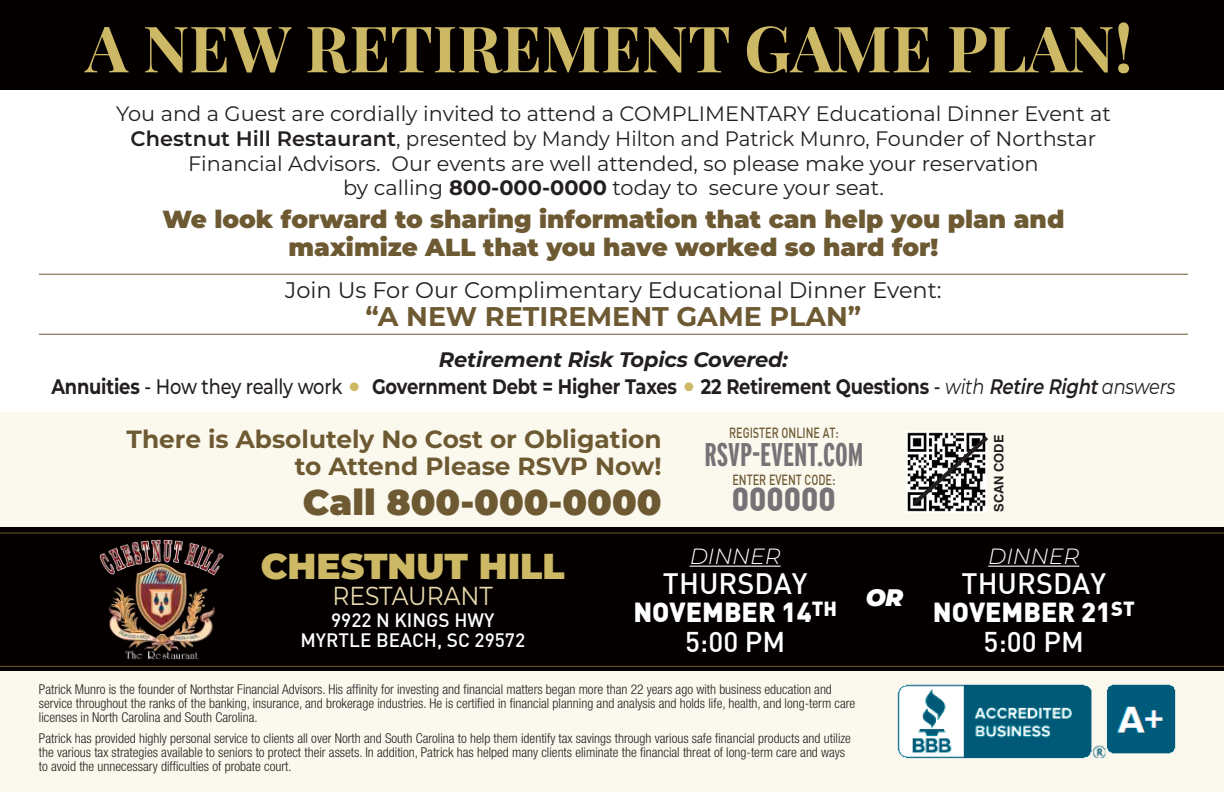
<style>
.page{position:relative;width:1224px;height:792px;background:#fff}
.page>*{position:absolute;margin:0;border:0;box-sizing:border-box;transform-origin:0 0}
.t1{font:700 64px "Playfair Display";color:#cdb865}
.t2{font:900 36px "Montserrat";color:#cdb865}
.t3{font:900 35.8px "Montserrat";color:#6d5a33}
.t4{font:700 extra-condensed 32.8px "Interstate";color:#757376}
.t5{font:900 32.8px "DIN";color:#757376;scale:.95 1}
.t6{font:500 28.8px "DIN";color:#fff}
.t7{font:500 28px "DIN";color:#fff}
.t8{font:700 27px "Montserrat";color:#6d5a33}
.t9{font:900 27px "DIN";color:#fff}
.t10{font:26px "Montserrat";color:#e8daac;scale:.9 1}
.t11{font:900 24.8px/27.6px "Montserrat";color:#6d5a33;text-align:center}
.t12{font:700 24.8px/26.8px "Montserrat";color:#6d5a33;text-align:right}
.t13{font:italic 900 23.8px "Montserrat";color:#fff}
.t14{font:22.4px "Montserrat";color:#241f1f}
.t15{font:italic 300 22px "Montserrat";color:#fff}
.t16{font:700 21px/27.2px "Montserrat";letter-spacing:-.01em;color:#241f1f;text-align:center;scale:.85 1}
.t17{font:20.8px/24.6px "Montserrat";color:#241f1f;text-align:center}
.t18{font:500 19px/20px "DIN";color:#fff;text-align:center}
.t19{font:500 14.4px "DIN";color:#6d5a33;scale:.75 1}
.t20{font:300 condensed 13.6px/14px "Helvetica Neue LT Std";color:#241f1f}
.t21{font:700 13px "Helvetica LT Std";color:#241f1f}
.s1{font-weight:600}
.s2{font-weight:700}
.s3{font-style:italic}
.s4{font-weight:500}
.s5{font-weight:500;font-size:48px;color:#cdb865}
.s6{font-weight:400;font-style:italic}
.s7{font-weight:600;font-style:italic}
</style>
<div class="page">
<div style="left:0;top:412px;width:1224px;height:380px;background:#fbf8ee"></div>
<div style="left:0;top:528px;width:1224px;height:143px;background:#040000"></div>
<div style="left:0;top:0;width:1224px;height:90px;background:#040000"></div>
<hr style="left:0;top:533px;width:1224px;height:1px;background:#6d5a33">
<hr style="left:0;top:666px;width:1224px;height:1px;background:#6d5a33">
<hr style="left:39px;top:334px;width:1149px;height:1px;background:#6d5a33">
<hr style="left:39px;top:274px;width:1149px;height:1px;background:#6d5a33">
<hr style="left:690px;top:566px;width:91px;height:1px;background:#fff">
<hr style="left:988px;top:566px;width:91px;height:1px;background:#fff">
<img style="left:897px;top:684px;width:279px;height:75px">
<img style="left:93px;top:539px;width:137px;height:128px">
<img style="left:906px;top:432px;width:81px;height:81px">
<svg style="left:909px;top:432px;width:79px;height:77px"></svg>
<h1 class="t1" style="left:85px;top:-2px;width:1049px">A NEW RETIREMENT GAME PLAN!</h1>
<p class="t17" style="left:116px;top:101px;width:996px">You and a Guest are cordially invited to attend a COMPLIMENTARY Educational Dinner Event at <span class="s1">Chestnut Hill Restaurant</span>, presented by Mandy Hilton and Patrick Munro, Founder of Northstar Financial Advisors. Our events are well attended, so please make your reservation<br>by calling <span class="s2">800-000-0000</span> today to secure your seat.</p>
<h3 class="t11" style="left:162px;top:204px;width:904px">We look forward to sharing information that can help you plan and maximize ALL that you have worked so hard for!</h3>
<h3 class="t14" style="left:285px;top:274px;width:658px">Join Us For Our Complimentary Educational Dinner Event:</h3>
<h3 class="t8" style="left:365px;top:297px;width:497px">“A NEW RETIREMENT GAME PLAN”</h3>
<h3 class="t16" style="left:51px;top:345px;width:1324px"><span class="s3">Retirement Risk Topics Covered:<br></span>Annuities <span class="s4">- How they really work</span> <span class="s5">•</span> Government Debt = Higher Taxes <span class="s5">•</span> 22 Retirement Questions <span class="s4">-</span> <span class="s6">with</span> <span class="s7">Retire Right</span><span class="s6">answers</span></h3>
<h3 class="t12" style="left:127px;top:425px;width:536px">There is Absolutely No Cost or Obligation to Attend Please RSVP Now!</h3>
<h3 class="t3" style="left:303px;top:475px;width:360px">Call 800-000-0000</h3>
<p class="t19" style="left:729px;top:423px;width:148px">REGISTER ONLINE AT:</p>
<h3 class="t4" style="left:704px;top:436px;width:160px">RSVP-EVENT.COM</h3>
<p class="t21" style="left:991px;top:512px;width:78px;rotate:-90deg">SCAN CODE</p>
<p class="t19" style="left:732px;top:470px;width:139px">ENTER EVENT CODE:</p>
<h3 class="t5" style="left:732px;top:477px;width:111px">000000</h3>
<h2 class="t2" style="left:261px;top:539px;width:305px">CHESTNUT HILL</h2>
<h3 class="t10" style="left:333px;top:578px;width:180px">RESTAURANT</h3>
<h3 class="t18" style="left:300px;top:610px;width:226px">9922 N KINGS HWY<br>MYRTLE BEACH, SC 29572</h3>
<h3 class="t15" style="left:690px;top:541px;width:93px">DINNER</h3>
<h3 class="t6" style="left:663px;top:565px;width:146px">THURSDAY</h3>
<h3 class="t9" style="left:633px;top:594px;width:205px">NOVEMBER 14<sup>TH</sup></h3>
<h3 class="t7" style="left:685px;top:624px;width:102px">5:00 PM</h3>
<h3 class="t13" style="left:866px;top:580px;width:39px">OR</h3>
<p class="t20" style="left:39px;top:682px;width:818px">Patrick Munro is the founder of Northstar Financial Advisors. His affinity for investing and financial matters began more than 22 years ago with business education and service throughout the ranks of the banking, insurance, and brokerage industries. He is certified in financial planning and analysis and holds life, health, and long-term care licenses in North Carolina and South Carolina.</p>
<p class="t20" style="left:39px;top:731px;width:814px">Patrick has provided highly personal service to clients all over North and South Carolina to help them identify tax savings through various safe financial products and utilize the various tax strategies available to seniors to protect their assets. In addition, Patrick has helped many clients eliminate the financial threat of long-term care and ways to avoid the unnecessary difficulties of probate court.</p>
<h3 class="t15" style="left:988px;top:541px;width:93px">DINNER</h3>
<h3 class="t6" style="left:962px;top:565px;width:146px">THURSDAY</h3>
<h3 class="t9" style="left:933px;top:594px;width:203px">NOVEMBER 21<sup>ST</sup></h3>
<h3 class="t7" style="left:984px;top:624px;width:102px">5:00 PM</h3>
</div>
